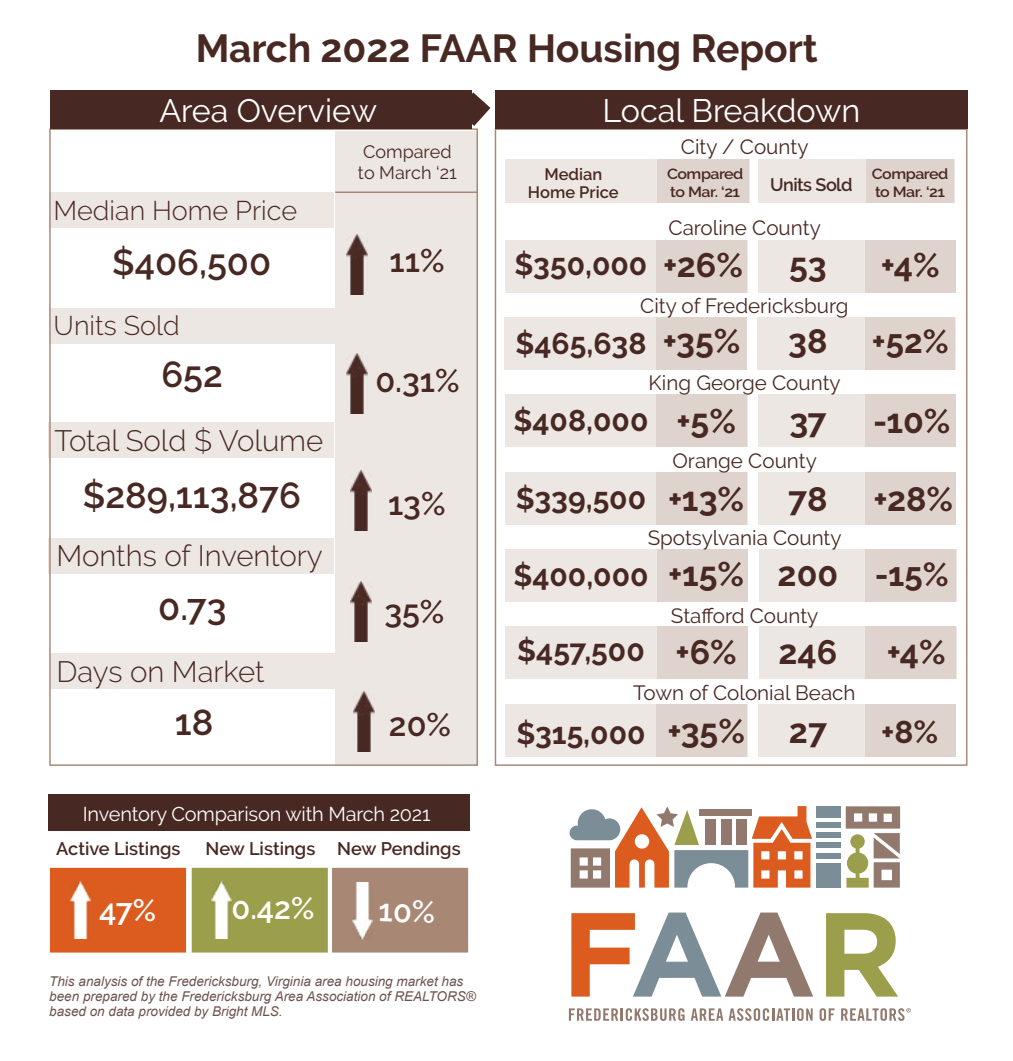
<style>
.page{position:relative;width:1013px;height:1061px;background:#fff}
.page>*{position:absolute;margin:0;border:0;box-sizing:border-box;transform-origin:0 0}
.t1{font:700 39px "Raleway";color:#482822}
.t2{font:600 36px "Raleway";color:#482822}
.t3{font:700 33.75px "Raleway";color:#482822}
.t4{font:700 33px "Raleway";color:#482822}
.t5{font:32.4px "Raleway";color:#fff}
.t6{font:600 32.4px "Raleway";color:#482822}
.t7{font:700 31.5px "Raleway";color:#482822}
.t8{font:30.75px "Raleway";color:#fff}
.t9{font:600 30.75px "Raleway";color:#fff}
.t10{font:700 30px "Raleway";color:#482822}
.t11{font:300 29.4px "Raleway";color:#482822}
.t12{font:300 27px "Raleway";color:#482822}
.t13{font:20.55px "Raleway";color:#482822}
.t14{font:19.95px "Raleway";letter-spacing:-.01em;color:#fff}
.t15{font:600 18.15px "Raleway";color:#482822}
.t16{font:18px/21.6px "Raleway";color:#482822}
.t17{font:600 18px "Raleway";letter-spacing:-.03em;color:#482822}
.t18{font:600 16.5px/18px "Raleway";color:#482822;text-align:center}
.t19{font:600 14.7px/18px "Raleway";letter-spacing:-.03em;color:#482822;scale:1.09 1}
.t20{font:italic 13.5px/14.7px "Arial";color:#482822}
</style>
<div class="page">
<div style="left:505px;top:160px;width:243px;height:43px;background:#ede7e3"></div>
<div style="left:758px;top:240px;width:197px;height:52px;background:#ede7e3"></div>
<div style="left:758px;top:703px;width:197px;height:53px;background:#ede7e3"></div>
<div style="left:759px;top:626px;width:197px;height:53px;background:#ede7e3"></div>
<div style="left:759px;top:549px;width:197px;height:53px;background:#ede7e3"></div>
<div style="left:758px;top:394px;width:197px;height:53px;background:#ede7e3"></div>
<div style="left:757px;top:317px;width:197px;height:53px;background:#ede7e3"></div>
<div style="left:758px;top:472px;width:197px;height:53px;background:#ede7e3"></div>
<div style="left:757px;top:160px;width:196px;height:43px;background:linear-gradient(to right,#f1edea,#ddd1c9)"></div>
<div style="left:48px;top:793px;width:422px;height:37px;background:#482822"></div>
<div style="left:494px;top:90px;width:473px;height:38px;background:#482822"></div>
<div style="left:657px;top:160px;width:92px;height:43px;background:#dfd4cd"></div>
<div style="left:865px;top:703px;width:90px;height:53px;background:#dfd4cd"></div>
<div style="left:865px;top:626px;width:90px;height:53px;background:#dfd4cd"></div>
<div style="left:865px;top:549px;width:90px;height:53px;background:#dfd4cd"></div>
<div style="left:865px;top:394px;width:90px;height:53px;background:#dfd4cd"></div>
<div style="left:865px;top:317px;width:90px;height:53px;background:#dfd4cd"></div>
<div style="left:865px;top:240px;width:90px;height:52px;background:#dfd4cd"></div>
<div style="left:865px;top:472px;width:90px;height:53px;background:#dfd4cd"></div>
<div style="left:49px;top:192px;width:285px;height:35px;background:#ede7e3"></div>
<div style="left:49px;top:308px;width:285px;height:36px;background:#ede7e3"></div>
<div style="left:48px;top:422px;width:286px;height:35px;background:#ede7e3"></div>
<div style="left:48px;top:538px;width:286px;height:36px;background:#ede7e3"></div>
<div style="left:51px;top:653px;width:284px;height:35px;background:#ede7e3"></div>
<div style="left:50px;top:90px;width:422px;height:39px;background:#482822"></div>
<div style="left:815px;top:852px;width:25px;height:6px;background:#7b8d97"></div>
<div style="left:815px;top:842px;width:25px;height:6px;background:#7b8d97"></div>
<div style="left:815px;top:806px;width:25px;height:11px;background:#7b8d97"></div>
<div style="left:815px;top:863px;width:25px;height:24px;background:#7b8d97"></div>
<div style="left:815px;top:832px;width:25px;height:5px;background:#7b8d97"></div>
<div style="left:815px;top:822px;width:25px;height:5px;background:#7b8d97"></div>
<svg style="left:845px;top:806px;width:55px;height:81px"></svg>
<svg style="left:569px;top:806px;width:243px;height:81px"></svg>
<svg style="left:571px;top:912px;width:242px;height:84px"></svg>
<svg style="left:826px;top:913px;width:72px;height:83px"></svg>
<svg style="left:569px;top:1008px;width:115px;height:12px"></svg>
<svg style="left:691px;top:1008px;width:121px;height:12px"></svg>
<svg style="left:819px;top:1008px;width:15px;height:12px"></svg>
<svg style="left:841px;top:1008px;width:69px;height:12px"></svg>
<div style="left:336px;top:131px;width:142px;height:635px;background:#ede7e3"></div>
<hr style="left:335px;top:191px;width:143px;height:2px;background:#a88875">
<div style="left:50px;top:867px;width:136px;height:85px;background:#db5c1e;border:2px solid #db5c1e"></div>
<div style="left:192px;top:867px;width:136px;height:85px;background:#9b9f4b;border:2px solid #9b9f4b"></div>
<div style="left:332px;top:867px;width:136px;height:85px;background:#a88875;border:2px solid #a88875"></div>
<svg style="left:472px;top:92px;width:19px;height:34px"></svg>
<img style="left:70px;top:881px;width:20px;height:57px">
<img style="left:211px;top:881px;width:20px;height:57px">
<img style="left:352px;top:882px;width:20px;height:57px">
<img style="left:350px;top:581px;width:21px;height:60px">
<div style="left:505px;top:703px;width:242px;height:53px;background:#ede7e3"></div>
<div style="left:506px;top:626px;width:242px;height:53px;background:#ede7e3"></div>
<div style="left:506px;top:549px;width:242px;height:53px;background:#ede7e3"></div>
<div style="left:505px;top:394px;width:242px;height:53px;background:#ede7e3"></div>
<div style="left:505px;top:317px;width:242px;height:53px;background:#ede7e3"></div>
<div style="left:505px;top:240px;width:242px;height:52px;background:#ede7e3"></div>
<img style="left:346px;top:234px;width:21px;height:61px">
<img style="left:346px;top:353px;width:21px;height:61px">
<img style="left:350px;top:470px;width:21px;height:61px">
<img style="left:353px;top:691px;width:21px;height:60px">
<div style="left:505px;top:472px;width:242px;height:53px;background:#ede7e3"></div>
<div style="left:656px;top:703px;width:91px;height:53px;background:#dfd4cd"></div>
<div style="left:657px;top:626px;width:90px;height:53px;background:#dfd4cd"></div>
<div style="left:657px;top:549px;width:90px;height:53px;background:#dfd4cd"></div>
<div style="left:656px;top:394px;width:91px;height:53px;background:#dfd4cd"></div>
<div style="left:656px;top:317px;width:90px;height:53px;background:#dfd4cd"></div>
<div style="left:656px;top:240px;width:90px;height:52px;background:#dfd4cd"></div>
<div style="left:656px;top:472px;width:91px;height:53px;background:#dfd4cd"></div>
<h1 class="t1" style="left:196px;top:26px;width:623px">March 2022 FAAR Housing Report</h1>
<h3 class="t5" style="left:159px;top:92px;width:219px">Area Overview</h3>
<h3 class="t16" style="left:358px;top:140px;width:100px">Compared to March ‘21</h3>
<h3 class="t12" style="left:54px;top:194px;width:245px">Median Home Price</h3>
<h3 class="t5" style="left:602px;top:91px;width:259px">Local Breakdown</h3>
<h3 class="t13" style="left:681px;top:134px;width:129px">City / County</h3>
<p class="t18" style="left:528px;top:165px;width:92px">Median<br>Home Price</p>
<p class="t19" style="left:667px;top:165px;width:72px">Compared to Mar. ‘21</p>
<h3 class="t17" style="left:770px;top:175px;width:84px">Units Sold</h3>
<h3 class="t13" style="left:668px;top:215px;width:154px">Caroline County</h3>
<h2 class="t2" style="left:112px;top:242px;width:160px">$406,500</h2>
<h3 class="t12" style="left:54px;top:309px;width:128px">Units Sold</h3>
<h2 class="t2" style="left:161px;top:354px;width:63px">652</h2>
<h3 class="t11" style="left:55px;top:423px;width:270px">Total Sold $ Volume</h3>
<h2 class="t2" style="left:83px;top:475px;width:220px">$289,113,876</h2>
<h3 class="t11" style="left:56px;top:539px;width:268px">Months of Inventory</h3>
<h2 class="t2" style="left:158px;top:587px;width:70px">0.73</h2>
<h3 class="t11" style="left:56px;top:654px;width:210px">Days on Market</h3>
<h2 class="t2" style="left:175px;top:702px;width:40px">18</h2>
<h3 class="t6" style="left:389px;top:242px;width:56px">11%</h3>
<h3 class="t6" style="left:375px;top:362px;width:86px">0.31%</h3>
<h3 class="t6" style="left:388px;top:485px;width:59px">13%</h3>
<h3 class="t6" style="left:384px;top:593px;width:62px">35%</h3>
<h3 class="t6" style="left:389px;top:706px;width:64px">20%</h3>
<h3 class="t10" style="left:514px;top:247px;width:134px">$350,000</h3>
<h3 class="t3" style="left:789px;top:245px;width:39px">53</h3>
<h3 class="t3" style="left:663px;top:245px;width:81px">+26%</h3>
<h3 class="t13" style="left:640px;top:294px;width:210px">City of Fredericksburg</h3>
<h3 class="t10" style="left:515px;top:326px;width:133px">$465,638</h3>
<h3 class="t3" style="left:663px;top:322px;width:79px">+35%</h3>
<h3 class="t3" style="left:788px;top:322px;width:41px">38</h3>
<h3 class="t13" style="left:648px;top:371px;width:194px">King George County</h3>
<h3 class="t10" style="left:513px;top:403px;width:136px">$408,000</h3>
<h3 class="t3" style="left:789px;top:402px;width:39px">37</h3>
<h3 class="t3" style="left:676px;top:402px;width:61px">+5%</h3>
<h3 class="t13" style="left:672px;top:449px;width:146px">Orange County</h3>
<h3 class="t10" style="left:516px;top:481px;width:132px">$339,500</h3>
<h3 class="t3" style="left:788px;top:480px;width:41px">78</h3>
<h3 class="t3" style="left:668px;top:480px;width:77px">+13%</h3>
<h3 class="t13" style="left:647px;top:526px;width:195px">Spotsylvania County</h3>
<h3 class="t10" style="left:513px;top:558px;width:137px">$400,000</h3>
<h3 class="t3" style="left:668px;top:555px;width:77px">+15%</h3>
<h3 class="t3" style="left:777px;top:555px;width:62px">200</h3>
<h3 class="t13" style="left:671px;top:604px;width:149px">Stafford County</h3>
<h3 class="t10" style="left:517px;top:633px;width:129px">$457,500</h3>
<h3 class="t3" style="left:778px;top:632px;width:60px">246</h3>
<h3 class="t3" style="left:675px;top:632px;width:63px">+6%</h3>
<h3 class="t13" style="left:633px;top:681px;width:224px">Town of Colonial Beach</h3>
<h3 class="t3" style="left:667px;top:712px;width:79px">+35%</h3>
<h3 class="t10" style="left:516px;top:716px;width:131px">$315,000</h3>
<h3 class="t3" style="left:789px;top:712px;width:40px">27</h3>
<p class="t19" style="left:871px;top:165px;width:72px">Compared to Mar. ‘21</p>
<h3 class="t3" style="left:881px;top:245px;width:60px">+4%</h3>
<h3 class="t4" style="left:871px;top:322px;width:78px">+52%</h3>
<h3 class="t3" style="left:873px;top:402px;width:79px">-10%</h3>
<h3 class="t3" style="left:873px;top:480px;width:81px">+28%</h3>
<h3 class="t4" style="left:875px;top:555px;width:75px">-15%</h3>
<h3 class="t3" style="left:887px;top:632px;width:60px">+4%</h3>
<h3 class="t7" style="left:881px;top:713px;width:59px">+8%</h3>
<h3 class="t8" style="left:157px;top:794px;width:208px">Area Overview</h3>
<h3 class="t14" style="left:83px;top:802px;width:349px">Inventory Comparison with March 2021</h3>
<h3 class="t15" style="left:56px;top:838px;width:126px">Active Listings</h3>
<h3 class="t15" style="left:205px;top:838px;width:257px">New Listings New Pendings</h3>
<h3 class="t9" style="left:99px;top:892px;width:58px">47%</h3>
<h3 class="t9" style="left:231px;top:890px;width:84px">0.42%</h3>
<p class="t20" style="left:49px;top:974px;width:428px">This analysis of the Fredericksburg, Virginia area housing market has been prepared by the Fredericksburg Area Association of REALTORS® based on data provided by Bright MLS.</p>
</div>
